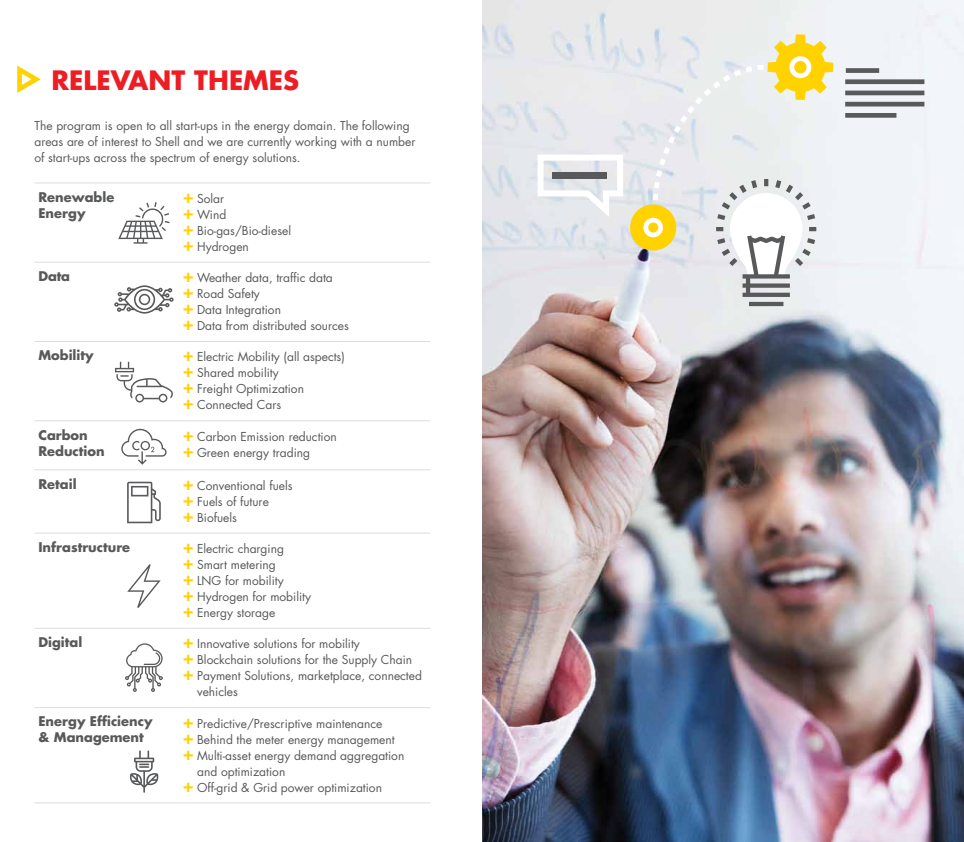
<style>
.page{position:relative;width:964px;height:842px;background:#fff}
.page>*{position:absolute;margin:0;border:0;box-sizing:border-box;transform-origin:0 0}
.t1{font:700 26px "Futura";color:#ed1d24}
.t2{font:700 13px/16px "Futura";color:#58595b}
.t3{font:12px/16px "Futura";color:#58595b}
.s1{font-weight:800;font-size:18px;color:#ffd200}
</style>
<div class="page">
<hr style="left:34px;top:182px;width:145px;height:1px;background:#dcddde">
<hr style="left:179px;top:182px;width:251px;height:1px;background:#dcddde">
<hr style="left:34px;top:262px;width:145px;height:1px;background:#dcddde">
<hr style="left:179px;top:262px;width:251px;height:1px;background:#dcddde">
<hr style="left:34px;top:341px;width:145px;height:1px;background:#dcddde">
<hr style="left:179px;top:341px;width:251px;height:1px;background:#dcddde">
<hr style="left:34px;top:420px;width:145px;height:1px;background:#dcddde">
<hr style="left:179px;top:420px;width:251px;height:1px;background:#dcddde">
<hr style="left:34px;top:469px;width:145px;height:1px;background:#dcddde">
<hr style="left:179px;top:469px;width:251px;height:1px;background:#dcddde">
<hr style="left:34px;top:532px;width:145px;height:1px;background:#dcddde">
<hr style="left:179px;top:532px;width:251px;height:1px;background:#dcddde">
<hr style="left:34px;top:628px;width:145px;height:1px;background:#dcddde">
<hr style="left:179px;top:628px;width:251px;height:1px;background:#dcddde">
<hr style="left:34px;top:707px;width:145px;height:1px;background:#dcddde">
<hr style="left:179px;top:707px;width:251px;height:1px;background:#dcddde">
<hr style="left:34px;top:802px;width:145px;height:1px;background:#dcddde">
<hr style="left:179px;top:802px;width:251px;height:1px;background:#dcddde">
<svg style="left:17px;top:66px;width:24px;height:27px"></svg>
<svg style="left:115px;top:362px;width:58px;height:40px"></svg>
<svg style="left:125px;top:643px;width:38px;height:49px"></svg>
<svg style="left:118px;top:202px;width:52px;height:42px"></svg>
<img style="left:482px;top:0;width:482px;height:842px">
<svg style="left:534px;top:34px;width:299px;height:272px;background:#e6e6df"></svg>
<div style="left:552px;top:172px;width:54px;height:7px;background:#58595b"></div>
<svg style="left:845px;top:68px;width:79px;height:50px"></svg>
<svg style="left:121px;top:429px;width:46px;height:36px"></svg>
<svg style="left:127px;top:482px;width:34px;height:41px"></svg>
<svg style="left:127px;top:564px;width:34px;height:44px"></svg>
<svg style="left:114px;top:285px;width:60px;height:29px"></svg>
<svg style="left:130px;top:750px;width:29px;height:43px"></svg>
<h1 class="t1" style="left:128px;top:62px;width:85px">ant Themes</h1>
<p class="t3" style="left:34px;top:117px;width:382px">The program is open to all start-ups in the energy domain. The following areas are of interest to Shell and we are currently working with a number of start-ups across the spectrum of energy solutions.</p>
<h1 class="t1" style="left:52px;top:62px;width:34px">Relev</h1>
<p class="t2" style="left:38px;top:189px;width:77px">Renewable<br>Energy</p>
<p class="t3" style="left:183px;top:191px;width:110px"><span class="s1">+</span> Solar<br><span class="s1">+</span> Wind<br><span class="s1">+</span> Bio-gas/Bio-diesel <span class="s1">+</span> Hydrogen</p>
<p class="t2" style="left:38px;top:268px;width:33px">Data</p>
<p class="t3" style="left:183px;top:270px;width:167px"><span class="s1">+</span> Weather data, traffic data<br><span class="s1">+</span> Road Safety<br><span class="s1">+</span> Data I ntegration<br><span class="s1">+</span> Data from distributed sources</p>
<p class="t2" style="left:38px;top:347px;width:57px">Mobility</p>
<p class="t3" style="left:183px;top:349px;width:163px"><span class="s1">+</span> Electric Mobility (all aspects) <span class="s1">+</span> Shared mobility<br><span class="s1">+</span> Freight Optimization<br><span class="s1">+</span> Connected Cars</p>
<p class="t2" style="left:38px;top:427px;width:68px">Carbon<br>Reduction</p>
<p class="t3" style="left:183px;top:428px;width:155px"><span class="s1">+</span> Carbon Emission reduction <span class="s1">+</span> Green energy trading</p>
<p class="t2" style="left:38px;top:476px;width:40px">Retail</p>
<p class="t3" style="left:183px;top:477px;width:111px"><span class="s1">+</span> Conventional fuels <span class="s1">+</span> Fuels of future<br><span class="s1">+</span> Biofuels</p>
<p class="t2" style="left:38px;top:539px;width:93px">Infrastructure</p>
<p class="t3" style="left:183px;top:541px;width:130px"><span class="s1">+</span> Electric charging<br><span class="s1">+</span> Smart metering<br><span class="s1">+</span> LNG for mobility<br><span class="s1">+</span> Hydrogen for mobility <span class="s1">+</span> Energy storage</p>
<p class="t2" style="left:38px;top:634px;width:45px">Digital</p>
<p class="t3" style="left:183px;top:636px;width:178px"><span class="s1">+</span> I nnovative solutions for mobility</p>
<p class="t3" style="left:183px;top:652px;width:231px"><span class="s1">+</span> Blockchain solutions for the Supply Chain</p>
<p class="t3" style="left:183px;top:668px;width:240px"><span class="s1">+</span> Payment Solutions, marketplace, connected</p>
<p class="t3" style="left:197px;top:684px;width:42px">vehicles</p>
<p class="t2" style="left:38px;top:713px;width:116px">Energy Efficiency &amp; Management</p>
<p class="t3" style="left:183px;top:715px;width:201px"><span class="s1">+</span> Predictive/Prescriptive maintenance</p>
<p class="t3" style="left:183px;top:731px;width:213px"><span class="s1">+</span> Behind the meter energy management</p>
<p class="t3" style="left:183px;top:747px;width:223px"><span class="s1">+</span> Multi-asset energy demand aggregation</p>
<p class="t3" style="left:197px;top:763px;width:90px">and optimization</p>
<p class="t3" style="left:183px;top:779px;width:200px"><span class="s1">+</span> Off-grid &amp; Grid power optimization</p>
</div>
